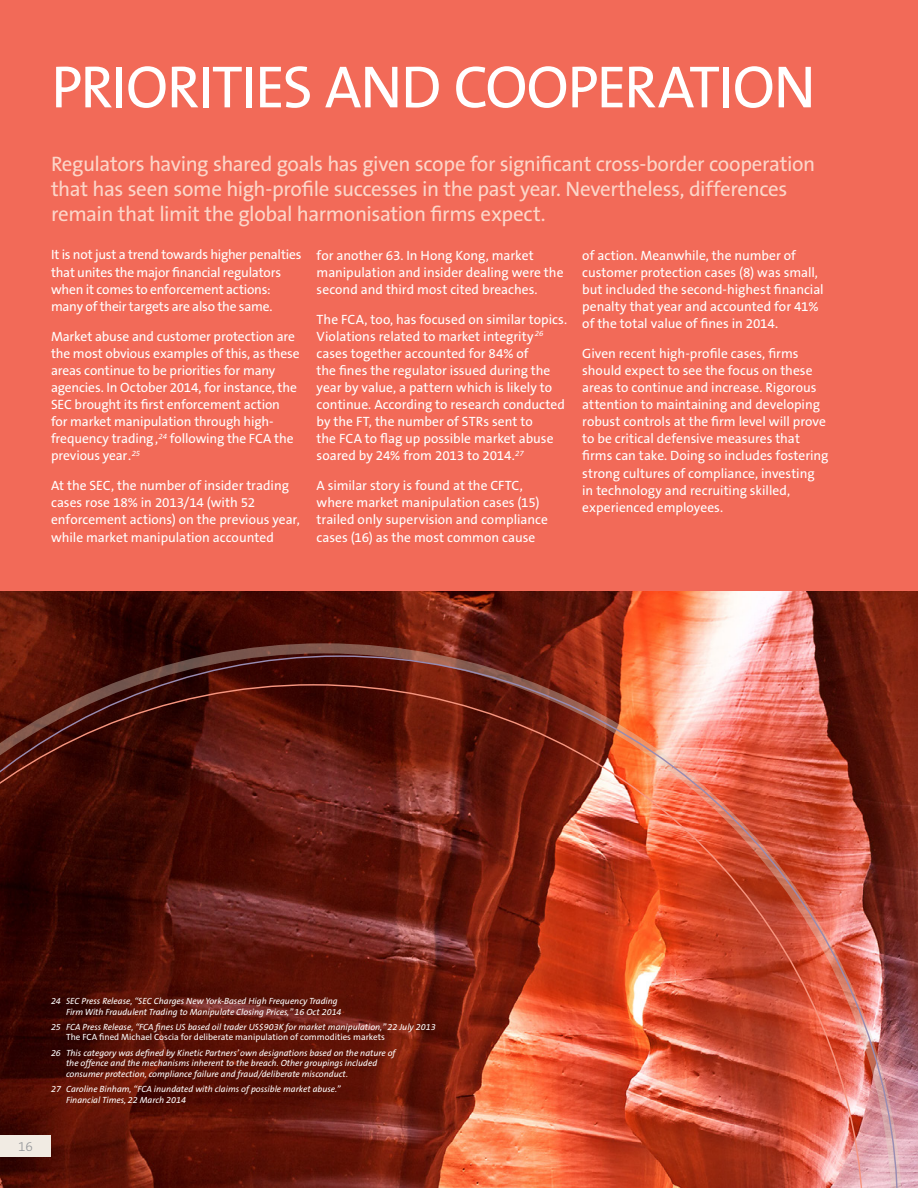
<style>
.page{position:relative;width:918px;height:1188px;background:#fff}
.page>*{position:absolute;margin:0;border:0;box-sizing:border-box;transform-origin:0 0}
.t1{font:60px "The Sans B5 Plain";letter-spacing:-.03em;color:#fff}
.t2{font:21px/25.2px "The Sans B5 Plain";letter-spacing:-.02em;color:#fcd6c9}
.t3{font:13.5px/17.1px "The Sans B5 Plain";letter-spacing:-.005em;color:#fff}
.t4{font:300 13.5px "The Sans B3";color:#939598}
.t5{font:italic 9px/10.8px "The Sans B5 Plain";color:#fff}
.t6{font:9px "The Sans B5 Plain";color:#fff}
</style>
<div class="page">
<img style="left:0;top:590px;width:917px;height:598px">
<div style="left:0;top:0;width:918px;height:590px;background:#f26a58"></div>
<svg style="left:0;top:643px;width:902px;height:545px;background:#854136"></svg>
<img style="left:0;top:655px;width:898px;height:533px">
<img style="left:0;top:684px;width:864px;height:504px">
<svg style="left:917px;top:590px;width:1px;height:598px"></svg>
<div style="left:0;top:1135px;width:51px;height:21px;background:#f1ebe3"></div>
<h1 class="t1" style="left:51px;top:55px;width:766px">PRIORITIES AND COOPERATION</h1>
<p class="t2" style="left:51px;top:152px;width:766px">Regulators having shared goals has given scope for significant cross-border cooperation that has seen some high-profile successes in the past year. Nevertheless, differences remain that limit the global harmonisation firms expect.</p>
<p class="t3" style="left:51px;top:247px;width:252px">It is not just a trend towards higher penalties that unites the major financial regulators when it comes to enforcement actions: many of their targets are also the same.</p>
<p class="t3" style="left:51px;top:328px;width:250px">Market abuse and customer protection are the most obvious examples of this, as these areas continue to be priorities for many agencies. In October 2014, for instance, the SEC brought its first enforcement action for market manipulation through high&shy;frequency trading ,<sup>24</sup> following the FCA the previous year.<sup>25</sup></p>
<p class="t3" style="left:51px;top:478px;width:250px">At the SEC, the number of insider trading cases rose 18% in 2013/14 (with 52 enforcement actions) on the previous year, while market manipulation accounted</p>
<p class="t3" style="left:317px;top:247px;width:248px">for another 63. In Hong Kong, market manipulation and insider dealing were the second and third most cited breaches.</p>
<p class="t3" style="left:317px;top:311px;width:252px">The FCA, too, has focused on similar topics.<br>Violations related to market integrity <sup>26 </sup>cases together accounted for 84% of<br>the fines the regulator issued during the year by value, a pattern which is likely to continue. According to research conducted by the FT, the number of STRs sent to<br>the FCA to flag up possible market abuse soared by 24% from 2013 to 2014.<sup>27</sup></p>
<p class="t3" style="left:317px;top:478px;width:233px">A similar story is found at the CFTC, where market manipulation cases (15) trailed only supervision and compliance cases (16) as the most common cause</p>
<p class="t3" style="left:582px;top:247px;width:243px">of action. Meanwhile, the number of customer protection cases (8) was small, but included the second-highest financial penalty that year and accounted for 41% of the total value of fines in 2014.</p>
<p class="t3" style="left:582px;top:345px;width:248px">Given recent high-profile cases, firms should expect to see the focus on these areas to continue and increase. Rigorous attention to maintaining and developing robust controls at the firm level will prove to be critical defensive measures that firms can take. Doing so includes fostering strong cultures of compliance, investing in technology and recruiting skilled, experienced employees.</p>
<p class="t4" style="left:18px;top:1139px;width:16px">16</p>
<p class="t5" style="left:66px;top:996px;width:277px;text-indent:-15px">24 SEC Press Release, “SEC Charges New York-Based High Frequency Trading<br>Firm With Fraudulent Trading to Manipulate Closing Prices,” 16 Oct 2014</p>
<p class="t5" style="left:51px;top:1021px;width:386px">25 FCA Press Release, “FCA fines US based oil trader US$903K for market manipulation,” 22 July 2013</p>
<p class="t6" style="left:66px;top:1033px;width:320px">The FCA fined Michael Coscia for deliberate manipulation of commodities markets</p>
<p class="t5" style="left:66px;top:1047px;width:331px;text-indent:-15px">26 This category was defined by Kinetic Partners’ own designations based on the nature of the offence and the mechanisms inherent to the breach. Other groupings included consumer protection, compliance failure and fraud/deliberate misconduct.</p>
<p class="t5" style="left:66px;top:1084px;width:276px;text-indent:-15px">27 Caroline Binham, “FCA inundated with claims of possible market abuse.”<br>Financial Times, 22 March 2014</p>
</div>
